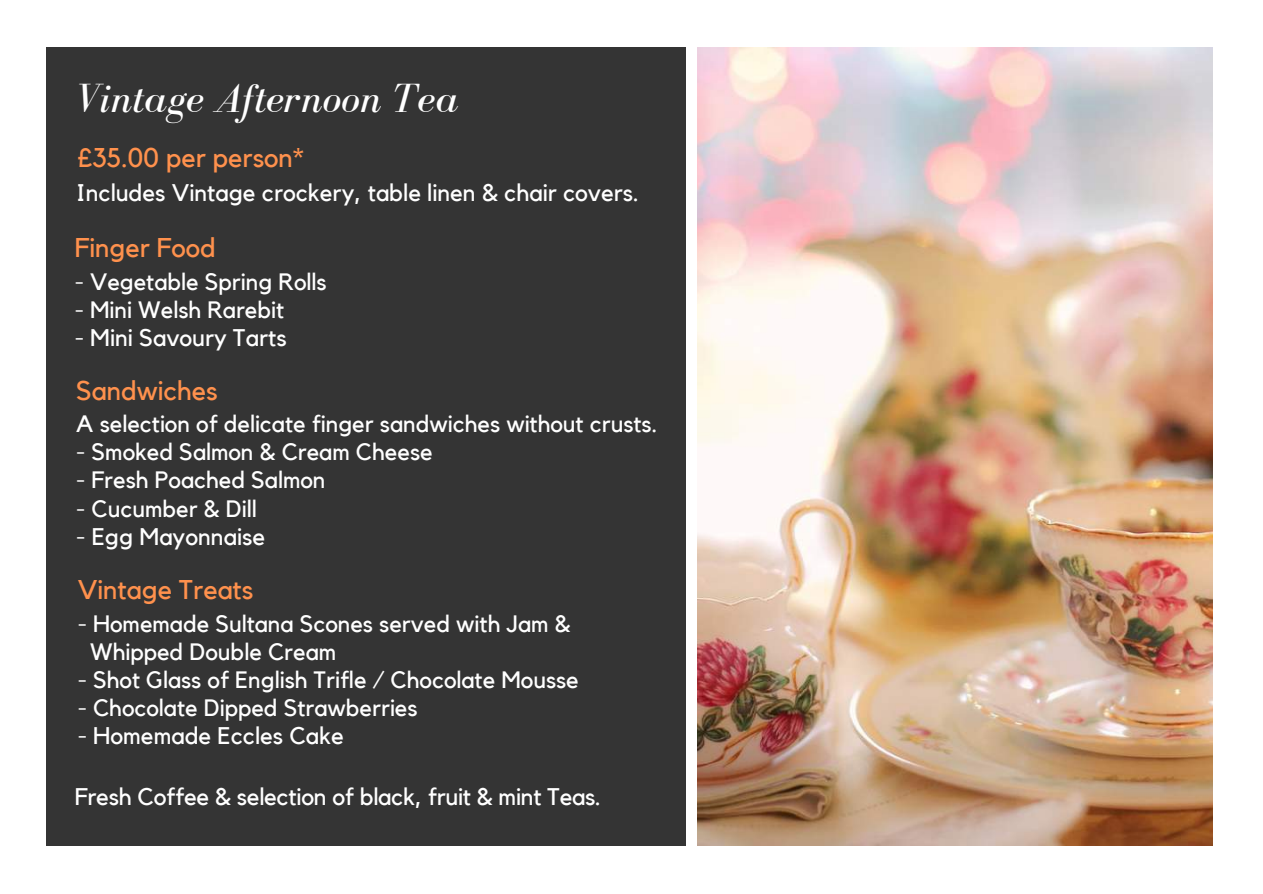
<style>
.page{position:relative;width:1263px;height:894px;background:#fff}
.page>*{position:absolute;margin:0;border:0;box-sizing:border-box;transform-origin:0 0}
.t1{font:italic 42px "Bodoni FLF";color:#fff}
.t2{font:27px "Kollektif";color:#ff914d}
.t3{font:24px "Kollektif";color:#fff}
.t4{font:23.55px/28px "Kollektif";color:#fff}
</style>
<div class="page">
<img style="left:697px;top:47px;width:515px;height:797px">
<div style="left:46px;top:47px;width:640px;height:797px;background:#343434"></div>
<h1 class="t1" style="left:75px;top:75px;width:385px">Vintage Afternoon Tea</h1>
<p class="t2" style="left:78px;top:145px;width:228px">£35.00 per person*</p>
<p class="t3" style="left:76px;top:181px;width:564px">Includes Vintage crockery, table linen &amp; chair covers.</p>
<p class="t2" style="left:75px;top:235px;width:142px">Finger Food</p>
<p class="t4" style="left:75px;top:268px;width:253px">- Vegetable Spring Rolls</p>
<p class="t4" style="left:75px;top:296px;width:211px">- Mini Welsh Rarebit</p>
<p class="t3" style="left:75px;top:326px;width:213px">- Mini Savoury Tarts</p>
<p class="t2" style="left:76px;top:377px;width:143px">Sandwiches</p>
<p class="t4" style="left:76px;top:410px;width:583px">A selection of delicate finger sandwiches without crusts.</p>
<p class="t4" style="left:76px;top:439px;width:358px">- Smoked Salmon &amp; Cream Cheese</p>
<p class="t4" style="left:76px;top:467px;width:251px">- Fresh Poached Salmon</p>
<p class="t4" style="left:76px;top:495px;width:182px">- Cucumber &amp; Dill</p>
<p class="t3" style="left:76px;top:525px;width:190px">- Egg Mayonnaise</p>
<p class="t2" style="left:78px;top:577px;width:177px">Vintage Treats</p>
<p class="t4" style="left:90px;top:610px;width:482px;text-indent:-12px">- Homemade Sultana Scones served with Jam &amp;<br>Whipped Double Cream</p>
<p class="t4" style="left:78px;top:666px;width:503px">- Shot Glass of English Trifle / Chocolate Mousse</p>
<p class="t4" style="left:78px;top:694px;width:341px">- Chocolate Dipped Strawberries</p>
<p class="t3" style="left:78px;top:724px;width:268px">- Homemade Eccles Cake</p>
<p class="t3" style="left:75px;top:785px;width:528px">Fresh Coffee &amp; selection of black, fruit &amp; mint Teas.</p>
</div>
